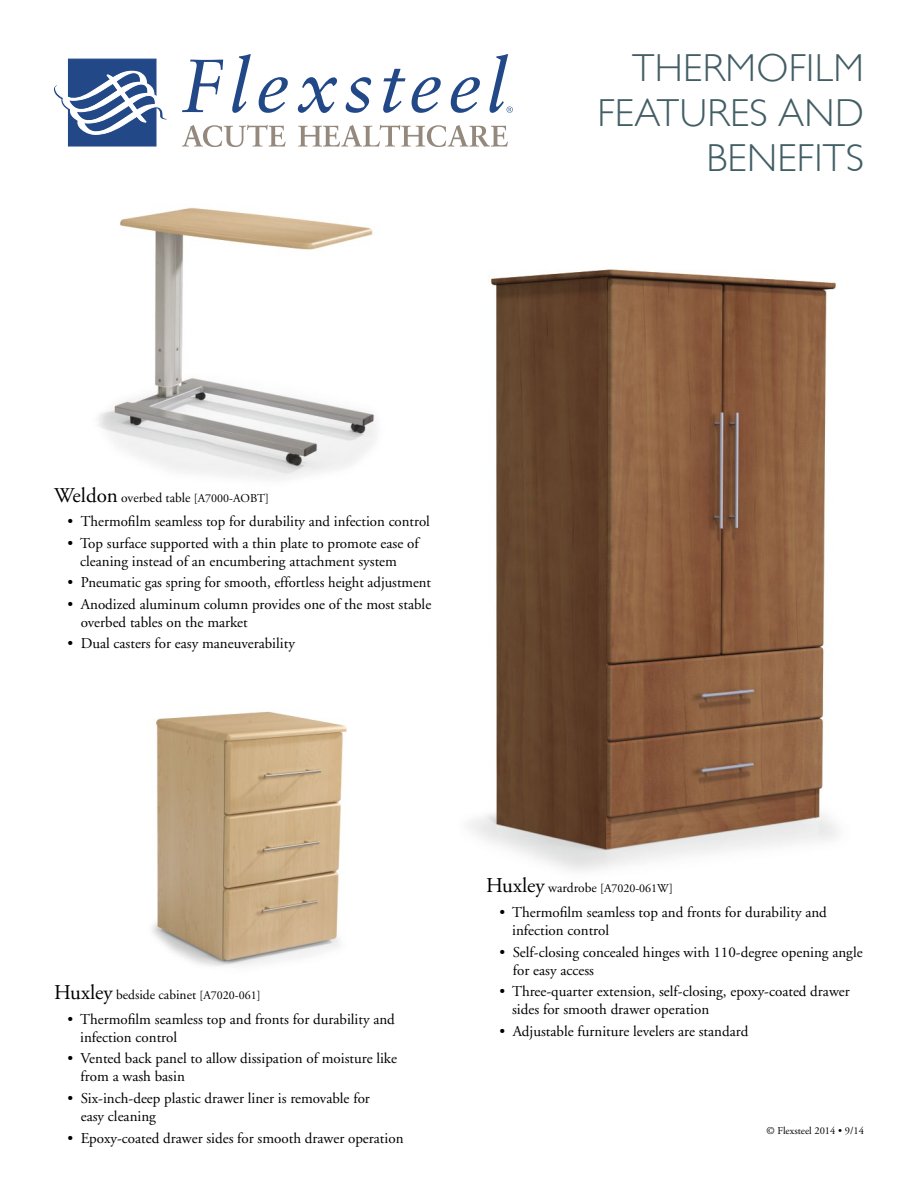
<style>
.page{position:relative;width:918px;height:1188px;background:#fff}
.page>*{position:absolute;margin:0;border:0;box-sizing:border-box;transform-origin:0 0}
.t1{font:300 39px/45px "Gill Sans";letter-spacing:.01em;color:#425e65;text-align:right}
.t2{font:15px/18px "Adobe Garamond";color:#000}
.t3{font:13.5px "Adobe Garamond";color:#000}
.t4{font:12px "Adobe Garamond";color:#000}
.t5{font:10.5px "Adobe Garamond";color:#000}
.s1{font-size:21px}
.s2{font-size:12px}
.s3{font-size:13.5px}
</style>
<div class="page">
<svg style="left:232px;top:54px;width:19px;height:59px"></svg>
<svg style="left:259px;top:77px;width:29px;height:36px"></svg>
<svg style="left:298px;top:77px;width:39px;height:36px"></svg>
<svg style="left:346px;top:77px;width:25px;height:36px"></svg>
<svg style="left:383px;top:69px;width:23px;height:44px"></svg>
<svg style="left:412px;top:77px;width:29px;height:36px"></svg>
<svg style="left:451px;top:77px;width:29px;height:36px"></svg>
<svg style="left:182px;top:60px;width:41px;height:52px"></svg>
<svg style="left:54px;top:58px;width:115px;height:89px"></svg>
<svg style="left:490px;top:54px;width:23px;height:59px"></svg>
<svg style="left:182px;top:125px;width:104px;height:22px"></svg>
<svg style="left:298px;top:125px;width:210px;height:22px"></svg>
<img style="left:98px;top:207px;width:278px;height:272px">
<img style="left:152px;top:711px;width:195px;height:255px">
<img style="left:469px;top:269px;width:368px;height:602px">
<h1 class="t1" style="left:598px;top:45px;width:268px">THERMOFILM<br>FEATURES AND<br>BENEFITS</h1>
<p class="t3" style="left:54px;top:490px;width:217px"><span class="s1">Weldon</span> overbed table <span class="s2">[A7000-AOBT]</span></p>
<p class="t2" style="left:68px;top:513px;width:364px">• Thermofilm seamless top for durability and infection control</p>
<p class="t2" style="left:80px;top:535px;width:340px;text-indent:-13px">• Top surface supported with a thin plate to promote ease of cleaning instead of an encumbering attachment system</p>
<p class="t2" style="left:68px;top:574px;width:365px">• Pneumatic gas spring for smooth, effortless height adjustment</p>
<p class="t2" style="left:81px;top:596px;width:352px;text-indent:-13px">• Anodized aluminum column provides one of the most stable overbed tables on the market</p>
<p class="t2" style="left:68px;top:635px;width:229px">• Dual casters for easy maneuverability</p>
<p class="t3" style="left:54px;top:988px;width:208px"><span class="s1">Huxley</span> bedside cabinet <span class="s2">[A7020-061]</span></p>
<p class="t2" style="left:80px;top:1011px;width:316px;text-indent:-13px">• Thermofilm seamless top and fronts for durability and infection control</p>
<p class="t2" style="left:81px;top:1050px;width:318px;text-indent:-13px">• Vented back panel to allow dissipation of moisture like from a wash basin</p>
<p class="t2" style="left:81px;top:1090px;width:291px;text-indent:-13px">• Six-inch-deep plastic drawer liner is removable for easy cleaning</p>
<p class="t2" style="left:68px;top:1129px;width:338px">• Epoxy-coated drawer sides for smooth drawer operation</p>
<p class="t4" style="left:486px;top:882px;width:188px"><span class="s1">Huxley</span> <span class="s3">wardrobe</span> [A7020-061W]</p>
<p class="t2" style="left:512px;top:904px;width:316px;text-indent:-13px">• Thermofilm seamless top and fronts for durability and infection control</p>
<p class="t2" style="left:513px;top:943px;width:351px;text-indent:-13px">• Self-closing concealed hinges with 110-degree opening angle for easy access</p>
<p class="t2" style="left:512px;top:983px;width:339px;text-indent:-13px">• Three-quarter extension, self-closing, epoxy-coated drawer sides for smooth drawer operation</p>
<p class="t2" style="left:500px;top:1022px;width:250px">• Adjustable furniture levelers are standard</p>
<p class="t5" style="left:766px;top:1125px;width:99px">© Flexsteel 2014 • 9/14</p>
</div>
